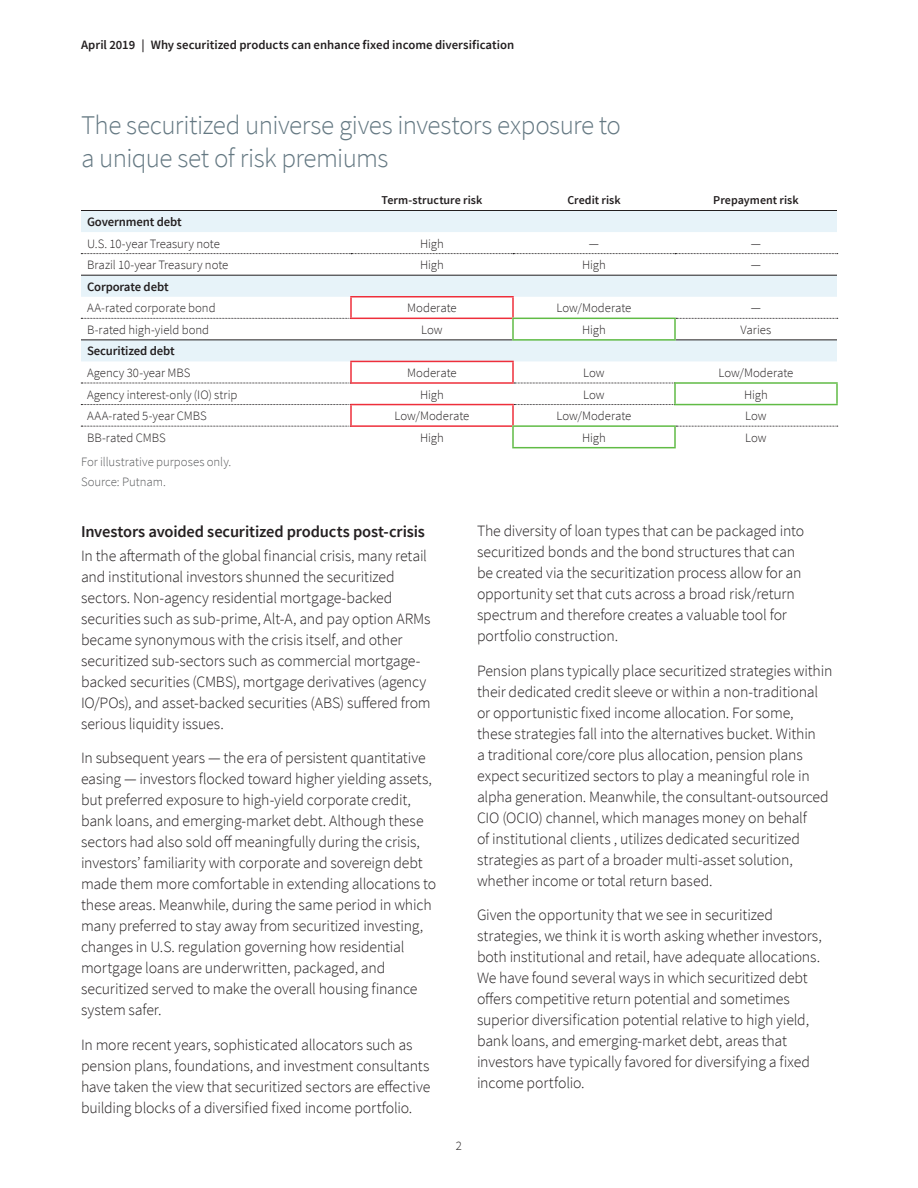
<style>
.page{position:relative;width:918px;height:1188px;background:#fff}
.page>*{position:absolute;margin:0;border:0;box-sizing:border-box;transform-origin:0 0}
.Chart_title{font:300 27px/33px "Source Sans Pro";letter-spacing:-.02em;color:#647882}
.Subhead{font:600 16.5px "Source Sans Pro";letter-spacing:-.01em;color:#231f20}
.Body{font:300 15.75px/21px "Source Sans Pro";letter-spacing:-.01em;color:#231f20}
.Table_text{font:300 12.75px "Source Sans Pro";letter-spacing:-.005em;color:#231f20}
.Table_stub{font:600 12.75px "Source Sans Pro";letter-spacing:-.005em;color:#231f20}
.Footnote{font:300 12.75px "Source Sans Pro";letter-spacing:-.005em;color:#57585a}
.Table_head{font:600 12px "Source Sans Pro";letter-spacing:.005em;color:#231f20}
</style>
<div class="page">
<svg style="left:81px;top:211px;width:756px;height:150px"></svg>
<svg style="left:81px;top:253px;width:757px;height:1px"></svg>
<svg style="left:81px;top:318px;width:269px;height:1px"></svg>
<svg style="left:676px;top:318px;width:162px;height:1px"></svg>
<svg style="left:81px;top:383px;width:269px;height:1px"></svg>
<svg style="left:514px;top:383px;width:160px;height:1px"></svg>
<svg style="left:81px;top:404px;width:269px;height:1px"></svg>
<svg style="left:514px;top:404px;width:160px;height:1px"></svg>
<svg style="left:81px;top:426px;width:269px;height:1px"></svg>
<svg style="left:676px;top:426px;width:162px;height:1px"></svg>
<hr style="left:81px;top:210px;width:270px;height:1px;background:#231f20">
<hr style="left:351px;top:210px;width:162px;height:1px;background:#231f20">
<hr style="left:513px;top:210px;width:162px;height:1px;background:#231f20">
<hr style="left:675px;top:210px;width:162px;height:1px;background:#231f20">
<hr style="left:81px;top:275px;width:270px;height:1px;background:#231f20">
<hr style="left:351px;top:275px;width:162px;height:1px;background:#231f20">
<hr style="left:513px;top:275px;width:162px;height:1px;background:#231f20">
<hr style="left:675px;top:275px;width:162px;height:1px;background:#231f20">
<hr style="left:81px;top:340px;width:270px;height:1px;background:#231f20">
<hr style="left:351px;top:340px;width:161px;height:1px;background:#231f20">
<hr style="left:676px;top:340px;width:161px;height:1px;background:#231f20">
<hr style="left:350px;top:296px;width:164px;height:2px;background:#ee2f3b">
<hr style="left:350px;top:298px;width:2px;height:20px;background:#ee2f3b">
<hr style="left:512px;top:298px;width:2px;height:20px;background:#ee2f3b">
<hr style="left:350px;top:318px;width:162px;height:1px;background:#ee2f3b">
<hr style="left:350px;top:361px;width:164px;height:1px;background:#ee2f3b">
<hr style="left:350px;top:362px;width:2px;height:20px;background:#ee2f3b">
<hr style="left:512px;top:362px;width:2px;height:20px;background:#ee2f3b">
<hr style="left:350px;top:382px;width:164px;height:2px;background:#ee2f3b">
<hr style="left:350px;top:404px;width:164px;height:1px;background:#ee2f3b">
<hr style="left:350px;top:405px;width:2px;height:20px;background:#ee2f3b">
<hr style="left:512px;top:405px;width:2px;height:20px;background:#ee2f3b">
<hr style="left:350px;top:425px;width:162px;height:2px;background:#ee2f3b">
<hr style="left:512px;top:318px;width:164px;height:1px;background:#60bb46">
<hr style="left:512px;top:319px;width:2px;height:20px;background:#60bb46">
<hr style="left:674px;top:319px;width:2px;height:20px;background:#60bb46">
<hr style="left:512px;top:339px;width:164px;height:2px;background:#60bb46">
<hr style="left:674px;top:382px;width:164px;height:2px;background:#60bb46">
<hr style="left:674px;top:384px;width:2px;height:20px;background:#60bb46">
<hr style="left:836px;top:384px;width:2px;height:20px;background:#60bb46">
<hr style="left:674px;top:404px;width:164px;height:1px;background:#60bb46">
<hr style="left:512px;top:425px;width:164px;height:2px;background:#60bb46">
<hr style="left:512px;top:427px;width:2px;height:20px;background:#60bb46">
<hr style="left:674px;top:427px;width:2px;height:20px;background:#60bb46">
<hr style="left:512px;top:447px;width:164px;height:1px;background:#60bb46">
<p class="Table_stub" style="left:81px;top:37px;width:435px">April 2019 | Why securitized products can enhance fixed income diversification</p>
<p class="Chart_title" style="left:81px;top:109px;width:542px">The securitized universe gives investors exposure to a unique set of risk premiums</p>
<p class="Table_head" style="left:382px;top:192px;width:102px">Term-structure risk</p>
<p class="Table_head" style="left:567px;top:192px;width:55px">Credit risk</p>
<p class="Table_head" style="left:713px;top:192px;width:87px">Prepayment risk</p>
<p class="Table_stub" style="left:87px;top:214px;width:96px">Government debt</p>
<p class="Table_text" style="left:87px;top:236px;width:134px">U.S. 10-year Treasury note</p>
<p class="Table_text" style="left:420px;top:236px;width:25px">High</p>
<p class="Table_text" style="left:589px;top:236px;width:12px">—</p>
<p class="Table_text" style="left:751px;top:236px;width:12px">—</p>
<p class="Table_text" style="left:87px;top:257px;width:143px">Brazil 10-year Treasury note</p>
<p class="Table_text" style="left:420px;top:257px;width:25px">High</p>
<p class="Table_text" style="left:582px;top:257px;width:25px">High</p>
<p class="Table_text" style="left:751px;top:257px;width:12px">—</p>
<p class="Table_stub" style="left:87px;top:278px;width:83px">Corporate debt</p>
<p class="Table_text" style="left:87px;top:300px;width:130px">AA-rated corporate bond</p>
<p class="Table_text" style="left:407px;top:300px;width:51px">Moderate</p>
<p class="Table_text" style="left:557px;top:300px;width:76px">Low/Moderate</p>
<p class="Table_text" style="left:751px;top:300px;width:12px">—</p>
<p class="Table_text" style="left:87px;top:322px;width:124px">B-rated high-yield bond</p>
<p class="Table_text" style="left:421px;top:322px;width:23px">Low</p>
<p class="Table_text" style="left:582px;top:322px;width:25px">High</p>
<p class="Table_text" style="left:741px;top:322px;width:32px">Varies</p>
<p class="Table_stub" style="left:87px;top:343px;width:89px">Securitized debt</p>
<p class="Table_text" style="left:87px;top:365px;width:105px">Agency 30-year MBS</p>
<p class="Table_text" style="left:407px;top:365px;width:51px">Moderate</p>
<p class="Table_text" style="left:583px;top:365px;width:23px">Low</p>
<p class="Table_text" style="left:719px;top:365px;width:76px">Low/Moderate</p>
<p class="Table_text" style="left:87px;top:387px;width:152px">Agency interest-only (IO) strip</p>
<p class="Table_text" style="left:420px;top:387px;width:25px">High</p>
<p class="Table_text" style="left:583px;top:387px;width:23px">Low</p>
<p class="Table_text" style="left:744px;top:387px;width:25px">High</p>
<p class="Table_text" style="left:87px;top:408px;width:121px">AAA-rated 5-year CMBS</p>
<p class="Table_text" style="left:395px;top:408px;width:76px">Low/Moderate</p>
<p class="Table_text" style="left:557px;top:408px;width:76px">Low/Moderate</p>
<p class="Table_text" style="left:745px;top:408px;width:23px">Low</p>
<p class="Table_text" style="left:87px;top:430px;width:80px">BB-rated CMBS</p>
<p class="Table_text" style="left:420px;top:430px;width:25px">High</p>
<p class="Table_text" style="left:582px;top:430px;width:25px">High</p>
<p class="Table_text" style="left:745px;top:430px;width:23px">Low</p>
<p class="Footnote" style="left:81px;top:454px;width:152px">For illustrative purposes only.</p>
<p class="Footnote" style="left:81px;top:474px;width:86px">Source: Putnam.</p>
<p class="Subhead" style="left:81px;top:521px;width:346px">Investors avoided securitized products post-crisis</p>
<p class="Body" style="left:81px;top:545px;width:351px">In the aftermath of the global financial crisis, many retail and institutional investors shunned the securitized sectors. Non-agency residential mortgage-backed securities such as sub-prime, Alt-A, and pay option ARMs became synonymous with the crisis itself, and other securitized sub-sectors such as commercial mortgage&shy;backed securities (CMBS), mortgage derivatives (agency IO/POs), and asset-backed securities (ABS) suffered from serious liquidity issues.</p>
<p class="Body" style="left:81px;top:748px;width:357px">In subsequent years — the era of persistent quantitative easing — investors flocked toward higher yielding assets, but preferred exposure to high-yield corporate credit, bank loans, and emerging-market debt. Although these sectors had also sold off meaningfully during the crisis, investors’ familiarity with corporate and sovereign debt made them more comfortable in extending allocations to these areas. Meanwhile, during the same period in which many preferred to stay away from securitized investing, changes in U.S. regulation governing how residential mortgage loans are underwritten, packaged, and securitized served to make the overall housing finance system safer.</p>
<p class="Body" style="left:81px;top:1034px;width:351px">In more recent years, sophisticated allocators such as pension plans, foundations, and investment consultants have taken the view that securitized sectors are effective building blocks of a diversified fixed income portfolio.</p>
<p class="Body" style="left:477px;top:521px;width:329px">The diversity of loan types that can be packaged into securitized bonds and the bond structures that can be created via the securitization process allow for an opportunity set that cuts across a broad risk/return spectrum and therefore creates a valuable tool for portfolio construction.</p>
<p class="Body" style="left:477px;top:660px;width:357px">Pension plans typically place securitized strategies within their dedicated credit sleeve or within a non-traditional or opportunistic fixed income allocation. For some,<br>these strategies fall into the alternatives bucket. Within<br>a traditional core/core plus allocation, pension plans expect securitized sectors to play a meaningful role in alpha generation. Meanwhile, the consultant-outsourced CIO (OCIO) channel, which manages money on behalf<br>of institutional clients , utilizes dedicated securitized strategies as part of a broader multi-asset solution, whether income or total return based.</p>
<p class="Body" style="left:477px;top:905px;width:346px">Given the opportunity that we see in securitized strategies, we think it is worth asking whether investors, both institutional and retail, have adequate allocations.<br>We have found several ways in which securitized debt offers competitive return potential and sometimes superior diversification potential relative to high yield, bank loans, and emerging-market debt, areas that investors have typically favored for diversifying a fixed income portfolio.</p>
<p class="Table_text" style="left:456px;top:1138px;width:8px">2</p>
</div>
